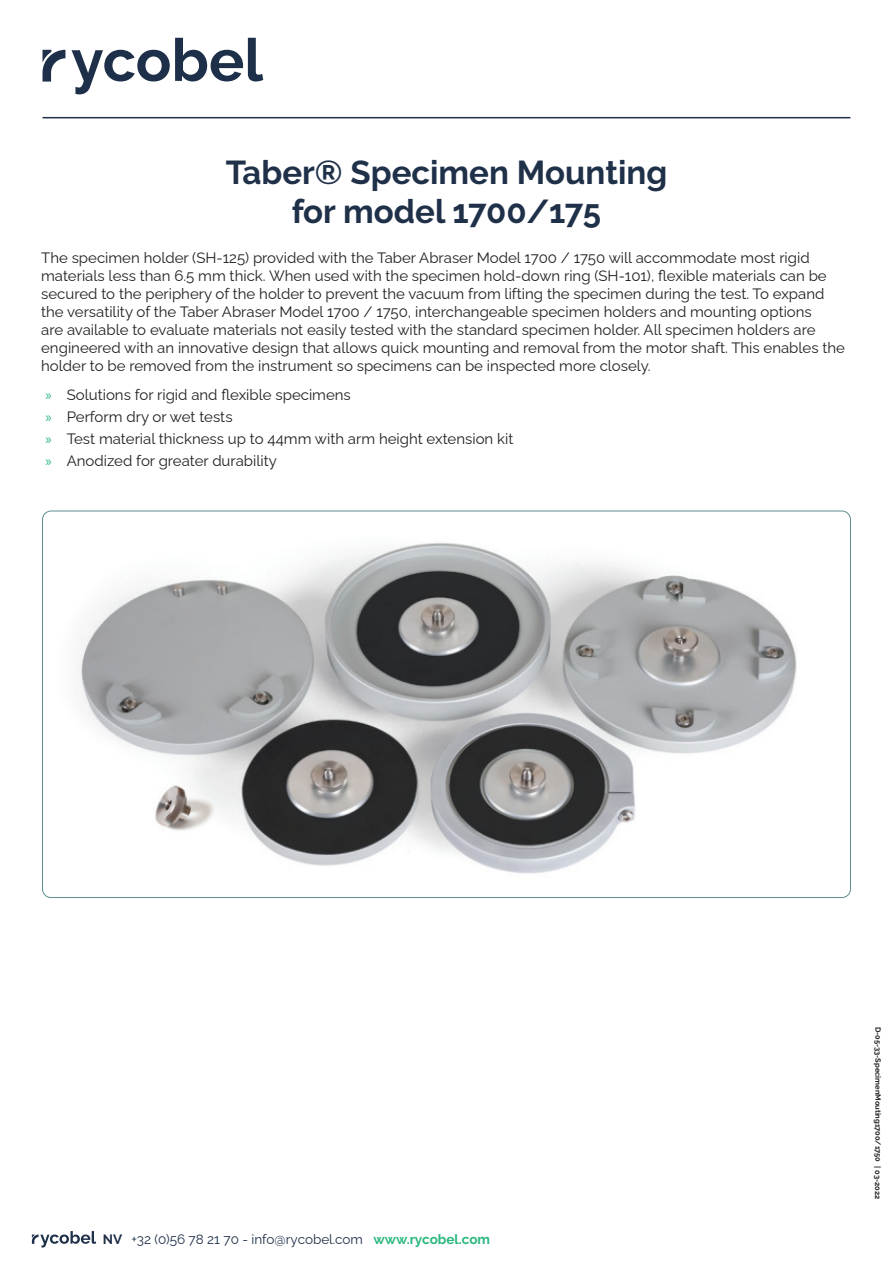
<style>
.page{position:relative;width:893px;height:1263px;background:#fff}
.page>*{position:absolute;margin:0;border:0;box-sizing:border-box;transform-origin:0 0}
.t1{font:700 33px/39.6px "Raleway";color:#1f3049;text-align:center}
.t2{font:15px/18px "Raleway";color:#231f20}
.t3{font:13.5px "Raleway";color:#1f3049}
.Productnummer{font:700 7.5px "Raleway";letter-spacing:-.005em;color:#231f20}
.Versienummer{font:700 7.5px "Raleway";color:#231f20}
.s1{font-family:"Myriad Pro";color:#2bb780}
.s2{font-weight:700}
.s3{font-weight:700;color:#2bb780}
</style>
<div class="page">
<svg style="left:32px;top:1231px;width:64px;height:16px"></svg>
<svg style="left:72px;top:38px;width:191px;height:56px"></svg>
<svg style="left:43px;top:50px;width:22px;height:32px"></svg>
<hr style="left:43px;top:117px;width:807px;height:1px;background:#1f3049">
<img style="left:43px;top:511px;width:807px;height:386px">
<h1 class="t1" style="left:226px;top:153px;width:443px">Taber® Specimen Mounting for model 1700/175</h1>
<p class="t2" style="left:41px;top:247px;width:805px">The specimen holder (SH-125) provided with the Taber Abraser Model 1700 / 1750 will accommodate most rigid materials less than 6.5 mm thick. When used with the specimen hold-down ring (SH-101), flexible materials can be secured to the periphery of the holder to prevent the vacuum from lifting the specimen during the test. To expand the versatility of the Taber Abraser Model 1700 / 1750, interchangeable specimen holders and mounting options<br>are available to evaluate materials not easily tested with the standard specimen holder. All specimen holders are engineered with an innovative design that allows quick mounting and removal from the motor shaft. This enables the holder to be removed from the instrument so specimens can be inspected more closely.</p>
<p class="t2" style="left:45px;top:384px;width:307px"><span class="s1">»</span> Solutions for rigid and flexible specimens</p>
<p class="t2" style="left:45px;top:406px;width:189px"><span class="s1">»</span> Perform dry or wet tests</p>
<p class="t2" style="left:45px;top:428px;width:469px"><span class="s1">»</span> Test material thickness up to 44mm with arm height extension kit</p>
<p class="t2" style="left:45px;top:450px;width:233px"><span class="s1">»</span> Anodized for greater durability</p>
<p class="t3" style="left:103px;top:1228px;width:389px"><span class="s2">NV</span> +32 (0)56 78 21 70 - info@rycobel.com <span class="s3">www.rycobel.com</span></p>
<p class="Productnummer" style="left:882px;top:1027px;width:136px;rotate:90deg">D-05-33-SpecimenMouting1700/1750</p>
<p class="Versienummer" style="left:882px;top:1166px;width:34px;rotate:90deg">| 03-2022</p>
</div>
